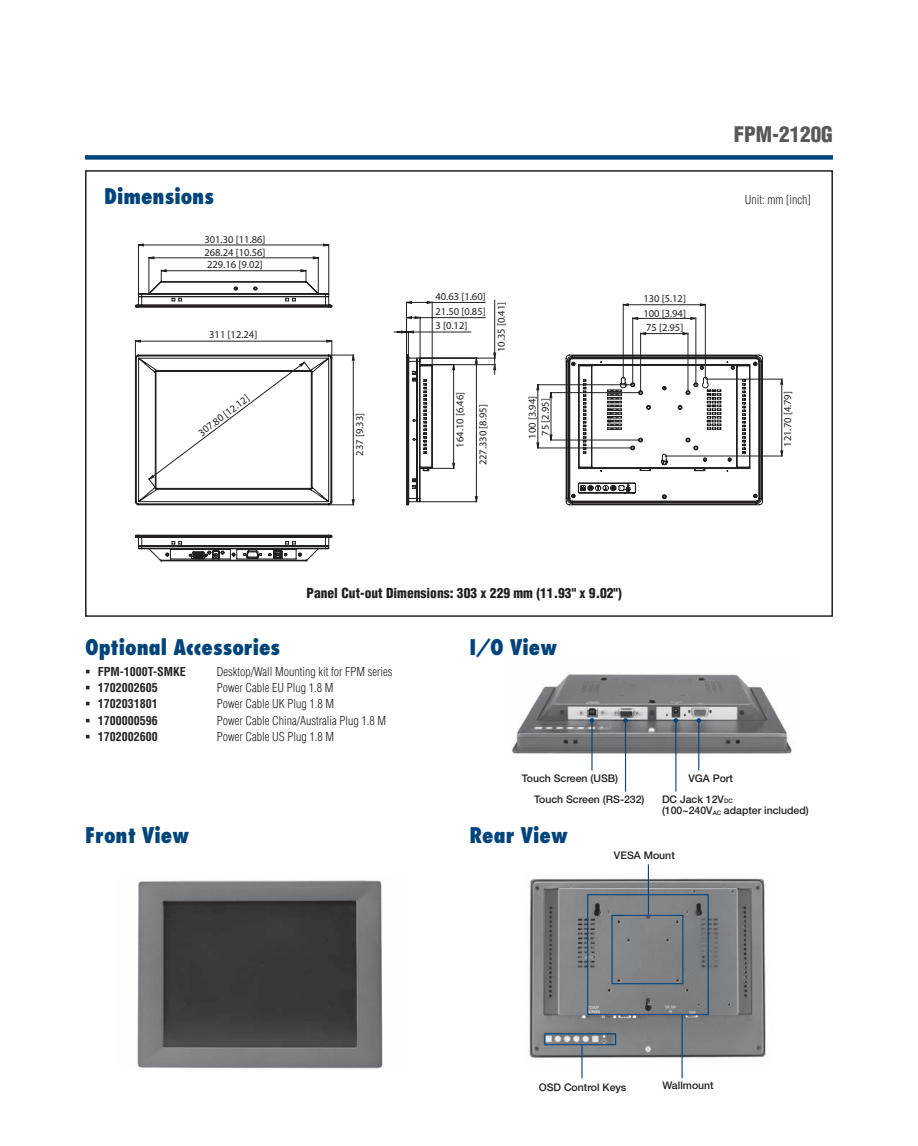
<style>
.page{position:relative;width:918px;height:1146px;background:#fff}
.page>*{position:absolute;margin:0;border:0;box-sizing:border-box;transform-origin:0 0}
.DS_Paragraph_Header{font:800 condensed 21px "Futura";color:#00447b}
.DS_Headline-1P{font:900 condensed 21px "Helvetica";color:#57585a}
.DS_Paragraph_Subhead{font:900 condensed 13.5px "Helvetica";color:#231f20}
.DS_Body_Text{font:300 condensed 12px "Helvetica";color:#231f20}
.t1{font:700 condensed 12px "Helvetica";color:#231f20}
.t2{font:10.5px/14.4px "Myriad";color:#231f20}
.DS_Photo_text{font:500 10.5px "Helvetica Neue";color:#231f20}
.s1{font-size:6.15px}
</style>
<div class="page">
<div style="left:85px;top:155px;width:748px;height:5px;background:#00447b"></div>
<img style="left:511px;top:674px;width:281px;height:86px">
<hr style="left:591px;top:720px;width:2px;height:50px;background:#00447b">
<svg style="left:590px;top:718px;width:4px;height:4px"></svg>
<hr style="left:625px;top:720px;width:1px;height:71px;background:#00447b">
<svg style="left:623px;top:718px;width:5px;height:4px"></svg>
<hr style="left:698px;top:720px;width:1px;height:50px;background:#00447b">
<svg style="left:697px;top:718px;width:4px;height:4px"></svg>
<hr style="left:675px;top:720px;width:1px;height:71px;background:#00447b">
<svg style="left:674px;top:718px;width:4px;height:4px"></svg>
<img style="left:137px;top:880px;width:246px;height:189px">
<img style="left:529px;top:870px;width:237px;height:196px">
<hr style="left:581px;top:1045px;width:2px;height:33px;background:#00447b">
<div style="left:587px;top:894px;width:122px;height:121px;border:1px solid #00447b"></div>
<div style="left:611px;top:914px;width:72px;height:70px;border:1px solid #00447b"></div>
<div style="left:544px;top:1033px;width:72px;height:12px;border:1px solid #00447b"></div>
<hr style="left:682px;top:1015px;width:1px;height:63px;background:#00447b">
<hr style="left:648px;top:864px;width:1px;height:50px;background:#00447b">
<svg style="left:135px;top:534px;width:198px;height:28px"></svg>
<svg style="left:135px;top:243px;width:628px;height:262px"></svg>
<div style="left:85px;top:170px;width:748px;height:447px;border:2px solid #231f20"></div>
<p class="DS_Headline-1P" style="left:734px;top:121px;width:101px">FPM-2120G</p>
<p class="DS_Paragraph_Header" style="left:104px;top:183px;width:111px">Dimensions</p>
<p class="DS_Body_Text" style="left:745px;top:193px;width:67px">Unit: mm [inch]</p>
<p class="t2" style="left:204px;top:232px;width:63px">301.30 [11.86]</p>
<p class="t2" style="left:204px;top:246px;width:63px">268.24 [10.56]</p>
<p class="t2" style="left:207px;top:258px;width:57px">229.16 [9.02]</p>
<p class="t2" style="left:209px;top:327px;width:50px">311 [12.24]</p>
<p class="t2" style="left:195px;top:428px;width:63px;rotate:-37deg">307.80 [12.12]</p>
<p class="t2" style="left:353px;top:455px;width:44px;rotate:-90deg">237 [9.33]</p>
<p class="t2" style="left:435px;top:290px;width:52px">40.63 [1.60]</p>
<p class="t2" style="left:643px;top:292px;width:44px;text-align:justify">130 [5.12] 100 [3.94] 75 [2.95]</p>
<p class="t2" style="left:495px;top:352px;width:52px;rotate:-90deg">10.35 [0.41]</p>
<p class="t2" style="left:435px;top:305px;width:52px">21.50 [0.85]<br>3 [0.12]</p>
<p class="t2" style="left:449px;top:465px;width:75px;line-height:23px;text-indent:18px;rotate:-90deg">164.10 [6.46]<br>227.330 [8.95]</p>
<p class="t2" style="left:781px;top:447px;width:57px;rotate:-90deg">121.70 [4.79]</p>
<p class="t2" style="left:526px;top:438px;width:44px;line-height:12.9px;rotate:-90deg">100 [3.94]<br>75 [2.95]</p>
<p class="DS_Paragraph_Subhead" style="left:307px;top:584px;width:317px">Panel Cut-out Dimensions: 303 x 229 mm (11.93" x 9.02")</p>
<p class="DS_Paragraph_Header" style="left:85px;top:633px;width:197px">Optional Accessories</p>
<p class="t1" style="left:98px;top:664px;width:90px">FPM-1000T-SMKE</p>
<p class="DS_Body_Text" style="left:217px;top:664px;width:177px">Desktop/Wall Mounting kit for FPM series</p>
<p class="t1" style="left:98px;top:680px;width:61px">1702002605</p>
<p class="DS_Body_Text" style="left:217px;top:680px;width:118px">Power Cable EU Plug 1.8 M</p>
<p class="t1" style="left:98px;top:696px;width:61px">1702031801</p>
<p class="DS_Body_Text" style="left:217px;top:697px;width:119px">Power Cable UK Plug 1.8 M</p>
<p class="t1" style="left:98px;top:713px;width:61px">1700000596</p>
<p class="DS_Body_Text" style="left:217px;top:713px;width:171px">Power Cable China/Australia Plug 1.8 M</p>
<p class="t1" style="left:98px;top:729px;width:61px">1702002600</p>
<p class="DS_Body_Text" style="left:217px;top:729px;width:119px">Power Cable US Plug 1.8 M</p>
<p class="DS_Paragraph_Header" style="left:470px;top:633px;width:89px">I/O View</p>
<p class="DS_Photo_text" style="left:522px;top:771px;width:98px">Touch Screen (USB)</p>
<p class="DS_Photo_text" style="left:688px;top:771px;width:46px">VGA Port</p>
<p class="DS_Photo_text" style="left:662px;top:792px;width:72px">DC Jack 12V<span class="s1">DC</span></p>
<p class="DS_Photo_text" style="left:662px;top:804px;width:148px">(100~240V<span class="s1">AC</span> adapter included)</p>
<p class="DS_Photo_text" style="left:534px;top:792px;width:112px">Touch Screen (RS-232)</p>
<p class="DS_Paragraph_Header" style="left:85px;top:822px;width:106px">Front View</p>
<p class="DS_Paragraph_Header" style="left:470px;top:822px;width:100px">Rear View</p>
<p class="DS_Photo_text" style="left:614px;top:848px;width:62px">VESA Mount</p>
<p class="DS_Photo_text" style="left:539px;top:1080px;width:89px">OSD Control Keys</p>
<p class="DS_Photo_text" style="left:662px;top:1079px;width:53px">Wallmount</p>
</div>
